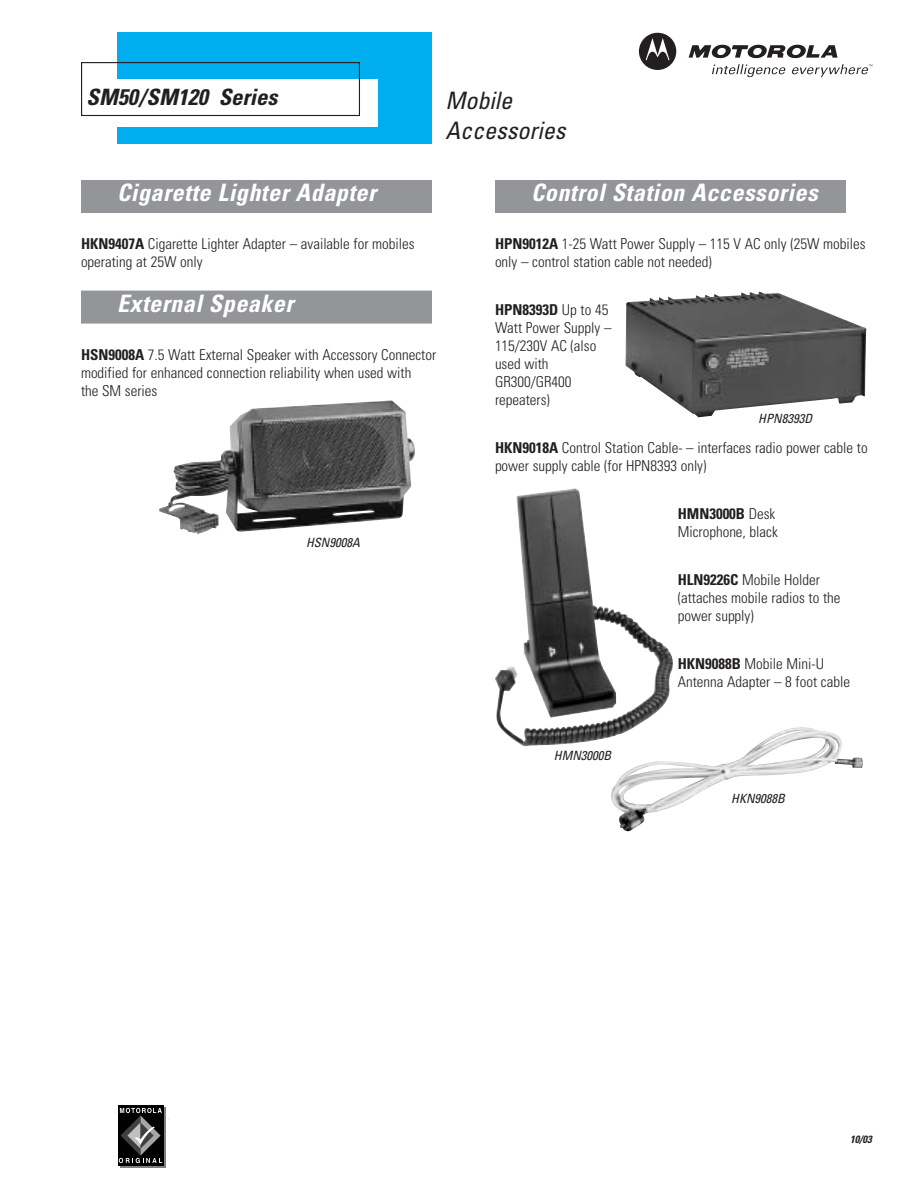
<style>
.page{position:relative;width:918px;height:1188px;background:#fff}
.page>*{position:absolute;margin:0;border:0;box-sizing:border-box;transform-origin:0 0}
.t1{font:italic 700 condensed 24px "Univers";letter-spacing:.02em;color:#fff}
.t2{font:italic condensed 24px/30px "Univers";color:#231f20}
.t3{font:italic 700 condensed 22.5px "Univers";color:#231f20}
.t4{font:300 condensed 15px/18px "Univers";color:#231f20}
.t5{font:italic condensed 12.75px "Univers";color:#231f20}
.t6{font:italic 700 condensed 10.5px "Univers";color:#231f20}
.s1{font-weight:700}
</style>
<div class="page">
<svg style="left:120px;top:1107px;width:45px;height:61px"></svg>
<div style="left:118px;top:1105px;width:45px;height:61px;background:#000"></div>
<svg style="left:119px;top:1108px;width:43px;height:55px"></svg>
<div style="left:117px;top:33px;width:315px;height:111px;background:#00aeef"></div>
<svg style="left:639px;top:33px;width:37px;height:37px"></svg>
<svg style="left:689px;top:45px;width:183px;height:32px"></svg>
<div style="left:81px;top:79px;width:297px;height:48px;background:#fff"></div>
<div style="left:81px;top:62px;width:279px;height:54px;border:1px solid #231f20"></div>
<div style="left:81px;top:180px;width:351px;height:33px;background:#939598"></div>
<div style="left:81px;top:291px;width:351px;height:33px;background:#939598"></div>
<div style="left:495px;top:180px;width:351px;height:33px;background:#939598"></div>
<img style="left:159px;top:400px;width:256px;height:134px">
<img style="left:625px;top:291px;width:242px;height:126px">
<img style="left:495px;top:488px;width:178px;height:258px">
<img style="left:611px;top:727px;width:252px;height:104px">
<h2 class="t3" style="left:87px;top:89px;width:192px">SM50/SM120 Series</h2>
<h1 class="t2" style="left:446px;top:88px;width:121px">Mobile<br>Accessories</h1>
<h1 class="t1" style="left:117px;top:184px;width:261px">Cigarette Lighter Adapter</h1>
<p class="t4" style="left:81px;top:236px;width:335px"><span class="s1">HKN9407A</span> Cigarette Lighter Adapter – available for mobiles operating at 25W only</p>
<h1 class="t1" style="left:117px;top:294px;width:178px">External Speaker</h1>
<p class="t4" style="left:81px;top:347px;width:357px"><span class="s1">HSN9008A</span> 7.5 Watt External Speaker with Accessory Connector modified for enhanced connection reliability when used with<br>the SM series</p>
<p class="t5" style="left:306px;top:538px;width:55px">HSN9008A</p>
<h1 class="t1" style="left:531px;top:184px;width:288px">Control Station Accessories</h1>
<p class="t4" style="left:495px;top:236px;width:372px"><span class="s1">HPN9012A</span> 1-25 Watt Power Supply – 115 V AC only (25W mobiles only – control station cable not needed)</p>
<p class="t4" style="left:495px;top:302px;width:118px"><span class="s1">HPN8393D</span> Up to 45<br>Watt Power Supply –<br>115/230V AC (also used with<br>GR300/GR400 repeaters)</p>
<p class="t4" style="left:495px;top:440px;width:374px"><span class="s1">HKN9018A</span> Control Station Cable- – interfaces radio power cable to power supply cable (for HPN8393 only)</p>
<p class="t4" style="left:678px;top:506px;width:102px"><span class="s1">HMN3000B</span> Desk<br>Microphone, black</p>
<p class="t4" style="left:678px;top:572px;width:164px"><span class="s1">HLN9226C</span> Mobile Holder (attaches mobile radios to the power supply)</p>
<p class="t4" style="left:678px;top:656px;width:174px"><span class="s1">HKN9088B</span> Mobile Mini-U<br>Antenna Adapter – 8 foot cable</p>
<p class="t5" style="left:758px;top:414px;width:55px">HPN8393D</p>
<p class="t5" style="left:554px;top:751px;width:59px">HMN3000B</p>
<p class="t5" style="left:731px;top:794px;width:55px">HKN9088B</p>
<p class="t6" style="left:850px;top:1136px;width:23px">10/03</p>
</div>
